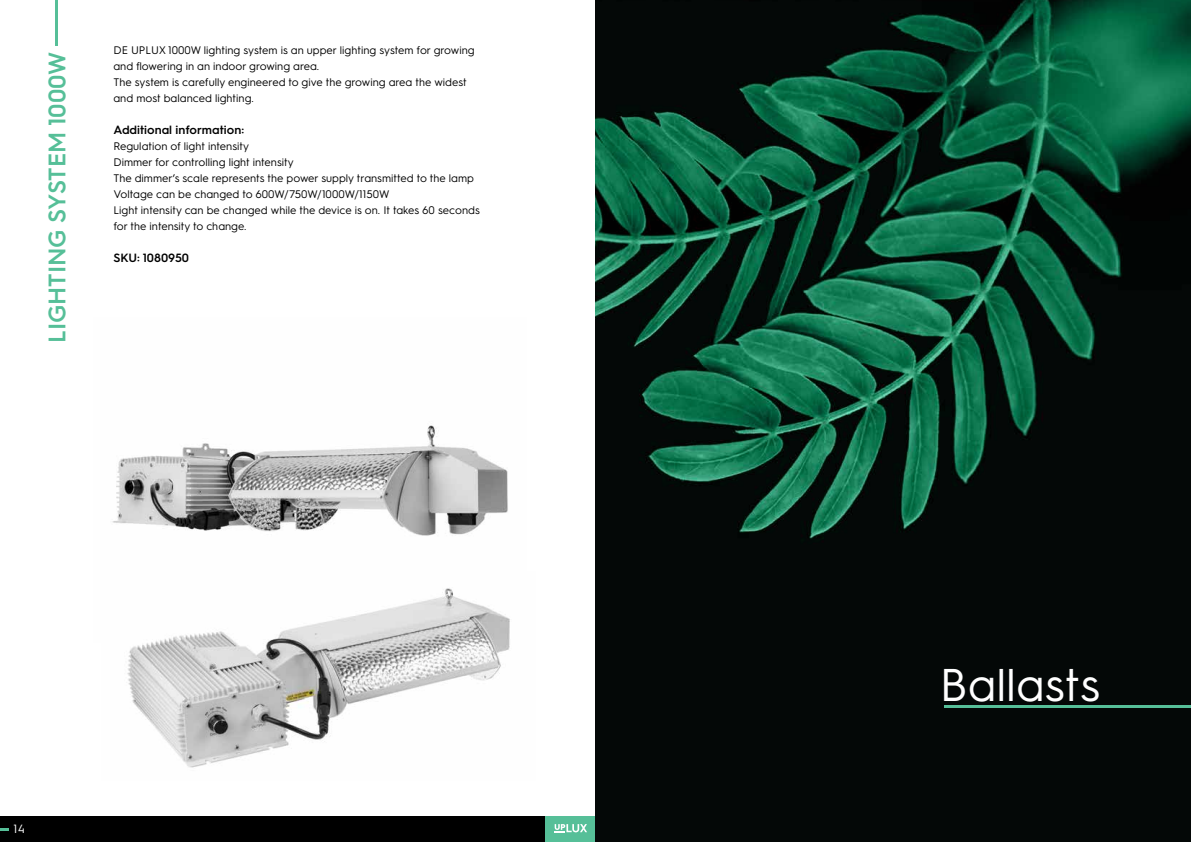
<style>
.page{position:relative;width:1191px;height:842px;background:#fff}
.page>*{position:absolute;margin:0;border:0;box-sizing:border-box;transform-origin:0 0}
.t1{font:46px "Hurme Geometric Sans 3";color:#fff}
.t2{font:600 24px "Hurme Geometric Sans 3";color:#56bf98}
.t3{font:600 12px "Hurme Geometric Sans 3";color:#000}
.t4{font:12px "Hurme Geometric Sans 3";color:#fff}
.t5{font:11px/16px "Hurme Geometric Sans 3";color:#000}
</style>
<div class="page">
<div style="left:0;top:816px;width:1191px;height:26px;background:#000"></div>
<svg style="left:0;top:828px;width:9px;height:2px"></svg>
<div style="left:545px;top:816px;width:646px;height:26px;background:#56bf98"></div>
<svg style="left:554px;top:824px;width:33px;height:8px"></svg>
<hr style="left:56px;top:0;width:2px;height:45px;background:#56bf98">
<img style="left:112px;top:425px;width:396px;height:111px">
<img style="left:127px;top:588px;width:383px;height:180px">
<img style="left:595px;top:0;width:596px;height:842px">
<hr style="left:944px;top:705px;width:247px;height:3px;background:#56bf98">
<h2 class="t2" style="left:40px;top:343px;width:293px;rotate:-90deg">LIGHTING SYSTEM 1000W</h2>
<p class="t5" style="left:113px;top:42px;width:363px">DE UPLUX 1000W lighting system is an upper lighting system for growing and flowering in an indoor growing area.<br>The system is carefully engineered to give the growing area the widest and most balanced lighting.</p>
<p class="t3" style="left:113px;top:122px;width:132px">Additional information:</p>
<p class="t5" style="left:113px;top:138px;width:368px">Regulation of light intensity<br>Dimmer for controlling light intensity<br>The dimmer’s scale represents the power supply transmitted to the lamp Voltage can be changed to 600W/750W/1000W/1150W<br>Light intensity can be changed while the device is on. It takes 60 seconds for the intensity to change.</p>
<p class="t3" style="left:113px;top:250px;width:77px">SKU: 1080950</p>
<p class="t4" style="left:14px;top:821px;width:13px">14</p>
<h1 class="t1" style="left:939px;top:652px;width:162px">Ballasts</h1>
</div>
